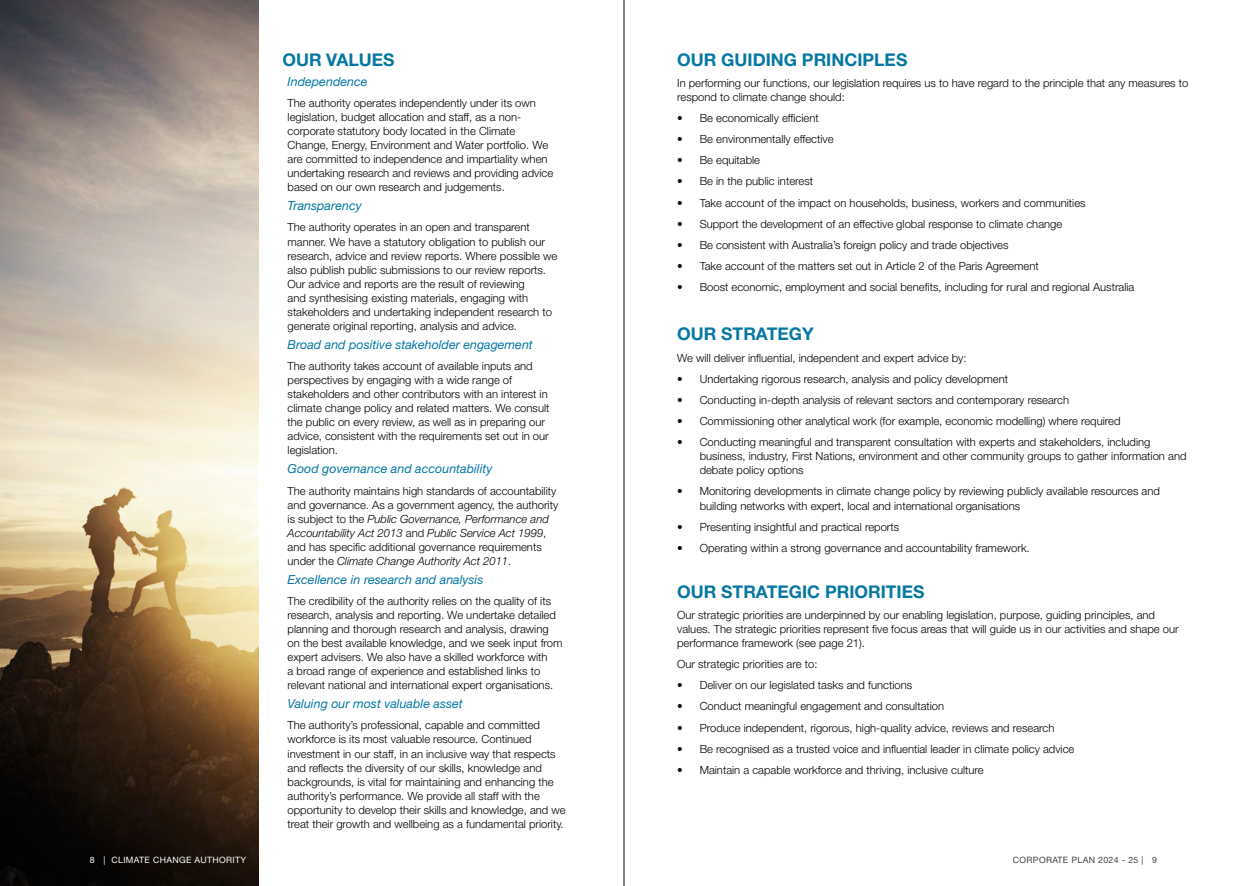
<style>
.page{position:relative;width:1248px;height:886px;background:#fff}
.page>*{position:absolute;margin:0;border:0;box-sizing:border-box;transform-origin:0 0}
.t1{font:700 17.5px "Helvetica Neue LT Std";color:#0677a3}
.t2{font:italic 12.5px "Helvetica Neue LT Std";color:#0677a3}
.t3{font:300 11.25px/14px "Helvetica Neue LT Std";color:#000}
.t4{font:8.75px "Helvetica Neue LT Std";letter-spacing:.04em;color:#fff}
.t5{font:8.75px "Helvetica Neue LT Std";letter-spacing:.04em;color:#414042}
.s1{font-style:italic}
</style>
<div class="page">
<hr style="left:623px;top:0;width:1px;height:886px;background:#000">
<img style="left:0;top:0;width:259px;height:886px">
<p class="t4" style="left:90px;top:854px;width:158px">8 | CLIMATE CHANGE AUTHORITY</p>
<h1 class="t1" style="left:282px;top:49px;width:113px">OUR VALUES</h1>
<p class="t2" style="left:287px;top:74px;width:81px">Independence</p>
<p class="t3" style="left:287px;top:96px;width:267px">The authority operates independently under its own legislation, budget allocation and staff, as a non&shy;corporate statutory body located in the Climate Change, Energy, Environment and Water portfolio. We are committed to independence and impartiality when undertaking research and reviews and providing advice based on our own research and judgements.</p>
<p class="t2" style="left:287px;top:198px;width:76px">Transparency</p>
<p class="t3" style="left:287px;top:220px;width:271px">The authority operates in an open and transparent manner. We have a statutory obligation to publish our research, advice and review reports. Where possible we also publish public submissions to our review reports.<br>Our advice and reports are the result of reviewing<br>and synthesising existing materials, engaging with stakeholders and undertaking independent research to generate original reporting, analysis and advice.</p>
<p class="t2" style="left:287px;top:337px;width:247px">Broad and positive stakeholder engagement</p>
<p class="t3" style="left:287px;top:359px;width:263px">The authority takes account of available inputs and perspectives by engaging with a wide range of stakeholders and other contributors with an interest in climate change policy and related matters. We consult the public on every review, as well as in preparing our advice, consistent with the requirements set out in our legislation.</p>
<p class="t2" style="left:287px;top:461px;width:206px">Good governance and accountability</p>
<p class="t3" style="left:287px;top:483px;width:272px">The authority maintains high standards of accountability and governance. As a government agency, the authority is subject to the <span class="s1">Public Governance, Performance and Accountability Act 2013</span> and <span class="s1">Public Service Act 1999</span>, and has specific additional governance requirements under the <span class="s1">Climate Change Authority Act 2011</span>.</p>
<p class="t2" style="left:287px;top:571px;width:197px">Excellence in research and analysis</p>
<p class="t3" style="left:287px;top:594px;width:276px">The credibility of the authority relies on the quality of its research, analysis and reporting. We undertake detailed planning and thorough research and analysis, drawing on the best available knowledge, and we seek input from expert advisers. We also have a skilled workforce with<br>a broad range of experience and established links to relevant national and international expert organisations.</p>
<p class="t2" style="left:287px;top:696px;width:177px">Valuing our most valuable asset</p>
<p class="t3" style="left:287px;top:718px;width:279px">The authority’s professional, capable and committed workforce is its most valuable resource. Continued investment in our staff, in an inclusive way that respects and reflects the diversity of our skills, knowledge and backgrounds, is vital for maintaining and enhancing the authority’s performance. We provide all staff with the opportunity to develop their skills and knowledge, and we treat their growth and wellbeing as a fundamental priority.</p>
<h1 class="t1" style="left:677px;top:49px;width:232px">OUR GUIDING PRINCIPLES</h1>
<p class="t3" style="left:677px;top:76px;width:512px">In performing our functions, our legislation requires us to have regard to the principle that any measures to respond to climate change should:</p>
<p class="t3" style="left:677px;top:111px;width:143px">• Be economically efficient</p>
<p class="t3" style="left:677px;top:132px;width:158px">• Be environmentally effective</p>
<p class="t3" style="left:677px;top:153px;width:84px">• Be equitable</p>
<p class="t3" style="left:677px;top:174px;width:137px">• Be in the public interest</p>
<p class="t3" style="left:677px;top:195px;width:410px">• Take account of the impact on households, business, workers and communities</p>
<p class="t3" style="left:677px;top:217px;width:386px">• Support the development of an effective global response to climate change</p>
<p class="t3" style="left:677px;top:238px;width:333px">• Be consistent with Australia’s foreign policy and trade objectives</p>
<p class="t3" style="left:677px;top:259px;width:363px">• Take account of the matters set out in Article 2 of the Paris Agreement</p>
<p class="t3" style="left:677px;top:280px;width:458px">• Boost economic, employment and social benefits, including for rural and regional Australia</p>
<h1 class="t1" style="left:677px;top:323px;width:138px">OUR STRATEGY</h1>
<p class="t3" style="left:677px;top:350px;width:291px">We will deliver influential, independent and expert advice by:</p>
<p class="t3" style="left:677px;top:371px;width:332px">• Undertaking rigorous research, analysis and policy development</p>
<p class="t3" style="left:677px;top:393px;width:393px">• Conducting in-depth analysis of relevant sectors and contemporary research</p>
<p class="t3" style="left:677px;top:414px;width:445px">• Commissioning other analytical work (for example, economic modelling) where required</p>
<p class="t3" style="left:699px;top:435px;width:488px;text-indent:-22px">• Conducting meaningful and transparent consultation with experts and stakeholders, including business, industry, First Nations, environment and other community groups to gather information and debate policy options</p>
<p class="t3" style="left:699px;top:484px;width:461px;text-indent:-22px">• Monitoring developments in climate change policy by reviewing publicly available resources and building networks with expert, local and international organisations</p>
<p class="t3" style="left:677px;top:519px;width:223px">• Presenting insightful and practical reports</p>
<p class="t3" style="left:677px;top:541px;width:354px">• Operating within a strong governance and accountability framework.</p>
<h1 class="t1" style="left:677px;top:580px;width:249px">OUR STRATEGIC PRIORITIES</h1>
<p class="t3" style="left:677px;top:607px;width:503px">Our strategic priorities are underpinned by our enabling legislation, purpose, guiding principles, and values. The strategic priorities represent five focus areas that will guide us in our activities and shape our performance framework (see page 21).</p>
<p class="t3" style="left:677px;top:657px;width:142px">Our strategic priorities are to:</p>
<p class="t3" style="left:677px;top:678px;width:236px">• Deliver on our legislated tasks and functions</p>
<p class="t3" style="left:677px;top:699px;width:268px">• Conduct meaningful engagement and consultation</p>
<p class="t3" style="left:677px;top:720px;width:379px">• Produce independent, rigorous, high-quality advice, reviews and research</p>
<p class="t3" style="left:677px;top:741px;width:398px">• Be recognised as a trusted voice and influential leader in climate policy advice</p>
<p class="t3" style="left:677px;top:762px;width:308px">• Maintain a capable workforce and thriving, inclusive culture</p>
<p class="t5" style="left:1012px;top:854px;width:146px">CORPORATE PLAN 2024 - 25 | 9</p>
</div>
